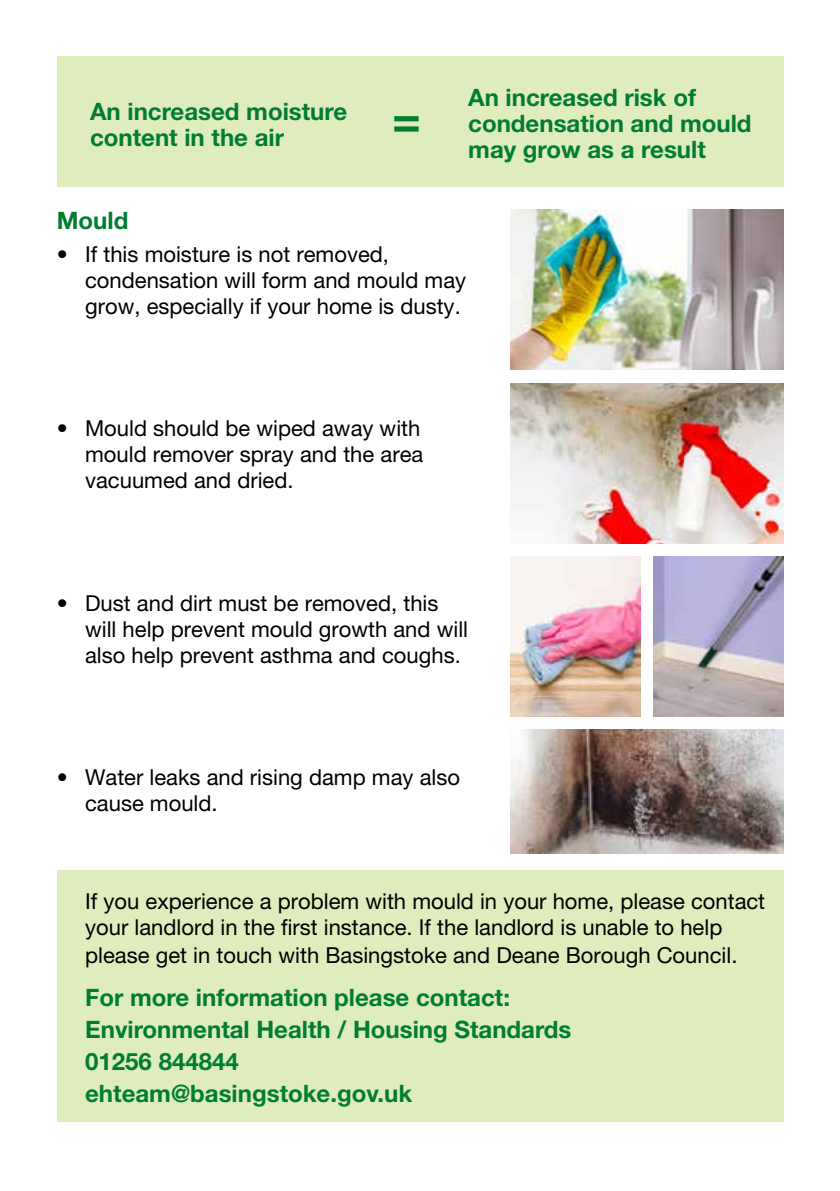
<style>
.page{position:relative;width:840px;height:1191px;background:#fff}
.page>*{position:absolute;margin:0;border:0;box-sizing:border-box;transform-origin:0 0}
.t1{font:700 48px "Helvetica Neue LT";color:#007d32}
.t2{font:700 24px/26px "Helvetica Neue LT";color:#007d32}
.t3{font:22px/26px "Helvetica Neue LT";color:#000}
</style>
<div class="page">
<div style="left:57px;top:57px;width:725px;height:130px;background:#dfecbc"></div>
<img style="left:510px;top:210px;width:272px;height:160px">
<img style="left:510px;top:556px;width:130px;height:160px">
<img style="left:510px;top:383px;width:272px;height:160px">
<img style="left:510px;top:730px;width:272px;height:123px">
<div style="left:57px;top:869px;width:725px;height:252px;background:#dfecbc"></div>
<img style="left:653px;top:556px;width:129px;height:160px">
<p class="t2" style="left:90px;top:98px;width:258px">An increased moisture content in the air</p>
<h1 class="t1" style="left:392px;top:89px;width:30px">=</h1>
<p class="t2" style="left:468px;top:84px;width:285px">An increased risk of condensation and mould may grow as a result</p>
<p class="t2" style="left:57px;top:206px;width:73px">Mould</p>
<p class="t3" style="left:85px;top:241px;width:382px;text-indent:-28px">• If this moisture is not removed, condensation will form and mould may grow, especially if your home is dusty.</p>
<p class="t3" style="left:85px;top:415px;width:339px;text-indent:-28px">• Mould should be wiped away with mould remover spray and the area vacuumed and dried.</p>
<p class="t3" style="left:85px;top:590px;width:384px;text-indent:-28px">• Dust and dirt must be removed, this will help prevent mould growth and will also help prevent asthma and coughs.</p>
<p class="t3" style="left:85px;top:764px;width:376px;text-indent:-28px">• Water leaks and rising damp may also cause mould.</p>
<p class="t3" style="left:85px;top:887px;width:681px">If you experience a problem with mould in your home, please contact your landlord in the first instance. If the landlord is unable to help</p>
<p class="t3" style="left:85px;top:941px;width:653px">please get in touch with Basingstoke and Deane Borough Council.</p>
<p class="t2" style="left:85px;top:981px;width:487px;line-height:32px">For more information please contact:<br>Environmental Health / Housing Standards<br>01256 844844 ehteam@basingstoke.gov.uk</p>
</div>
